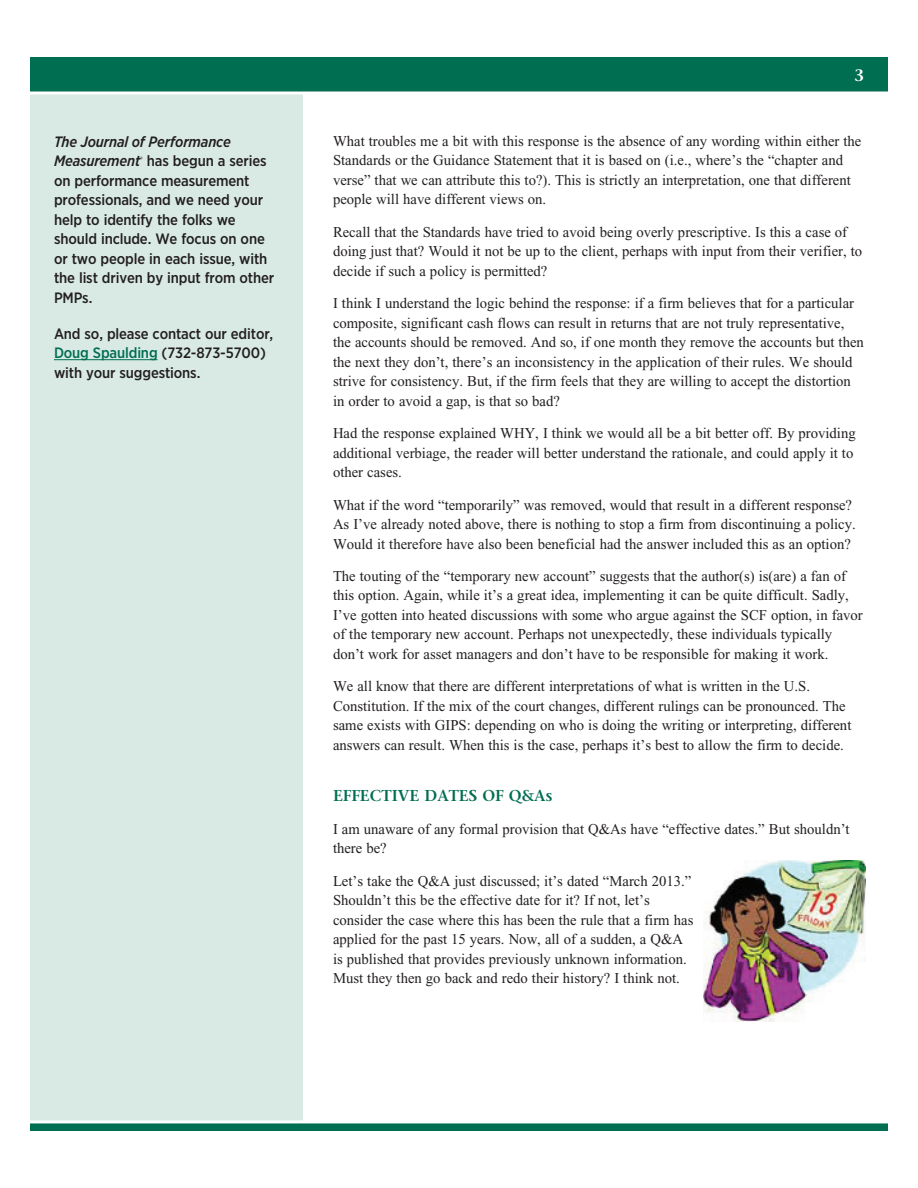
<style>
.page{position:relative;width:918px;height:1188px;background:#fff}
.page>*{position:absolute;margin:0;border:0;box-sizing:border-box;transform-origin:0 0}
.t1{font:600 16.5px "Stone Serif";color:#fff}
.t2{font:600 15.75px "Stone Serif";color:#006e51}
.t3{font:15px/19.5px "Times New Roman";color:#231f20}
.t4{font:500 15px/19.5px "Gotham Narrow";letter-spacing:-.01em;color:#231f20}
.s1{font-style:italic}
.s2{color:#006e51}
</style>
<div class="page">
<div style="left:27px;top:84px;width:279px;height:1050px;background:#d9eae5;border:3px solid #fff"></div>
<hr style="left:54px;top:359px;width:104px;height:1px;background:#006e51">
<div style="left:27px;top:54px;width:864px;height:40px;background:#006e51;border:3px solid #fff"></div>
<div style="left:27px;top:1120px;width:864px;height:14px;background:#006e51;border:3px solid #fff"></div>
<img style="left:703px;top:861px;width:162px;height:160px">
<p class="t4" style="left:54px;top:132px;width:222px"><span class="s1">The Journal of Performance<br>Measurement</span><sup>®</sup> has begun a series on performance measurement professionals, and we need your help to identify the folks we should include. We focus on one or two people in each issue, with the list driven by input from other<br>PMPs.</p>
<p class="t4" style="left:54px;top:323px;width:221px">And so, please contact our editor,<br><span class="s2">Doug Spaulding</span> (732-873-5700) with your suggestions.</p>
<p class="t1" style="left:854px;top:65px;width:11px">3</p>
<p class="t3" style="left:333px;top:131px;width:530px">What troubles me a bit with this response is the absence of any wording within either the Standards or the Guidance Statement that it is based on (i.e., where’s the “chapter and verse” that we can attribute this to?). This is strictly an interpretation, one that different people will have different views on.</p>
<p class="t3" style="left:333px;top:222px;width:531px">Recall that the Standards have tried to avoid being overly prescriptive. Is this a case of doing just that? Would it not be up to the client, perhaps with input from their verifier, to decide if such a policy is permitted?</p>
<p class="t3" style="left:333px;top:293px;width:532px">I think I understand the logic behind the response: if a firm believes that for a particular composite, significant cash flows can result in returns that are not truly representative, the accounts should be removed. And so, if one month they remove the accounts but then the next they don’t, there’s an inconsistency in the application of their rules. We should strive for consistency. But, if the firm feels that they are willing to accept the distortion in order to avoid a gap, is that so bad?</p>
<p class="t3" style="left:333px;top:423px;width:524px">Had the response explained WHY, I think we would all be a bit better off. By providing additional verbiage, the reader will better understand the rationale, and could apply it to other cases.</p>
<p class="t3" style="left:333px;top:495px;width:524px">What if the word “temporarily” was removed, would that result in a different response?<br>As I’ve already noted above, there is nothing to stop a firm from discontinuing a policy.<br>Would it therefore have also been beneficial had the answer included this as an option?</p>
<p class="t3" style="left:333px;top:566px;width:531px">The touting of the “temporary new account” suggests that the author(s) is(are) a fan of this option. Again, while it’s a great idea, implementing it can be quite difficult. Sadly, I’ve gotten into heated discussions with some who argue against the SCF option, in favor of the temporary new account. Perhaps not unexpectedly, these individuals typically don’t work for asset managers and don’t have to be responsible for making it work.</p>
<p class="t3" style="left:333px;top:677px;width:520px">We all know that there are different interpretations of what is written in the U.S.<br>Constitution. If the mix of the court changes, different rulings can be pronounced. The same exists with GIPS: depending on who is doing the writing or interpreting, different answers can result. When this is the case, perhaps it’s best to allow the firm to decide.</p>
<p class="t2" style="left:333px;top:786px;width:221px">EFFECTIVE DATES OF Q&amp;As</p>
<p class="t3" style="left:333px;top:819px;width:518px">I am unaware of any formal provision that Q&amp;As have “effective dates.” But shouldn’t there be?</p>
<p class="t3" style="left:333px;top:871px;width:362px">Let’s take the Q&amp;A just discussed; it’s dated “March 2013.” Shouldn’t this be the effective date for it? If not, let’s consider the case where this has been the rule that a firm has applied for the past 15 years. Now, all of a sudden, a Q&amp;A is published that provides previously unknown information.<br>Must they then go back and redo their history? I think not.</p>
</div>
